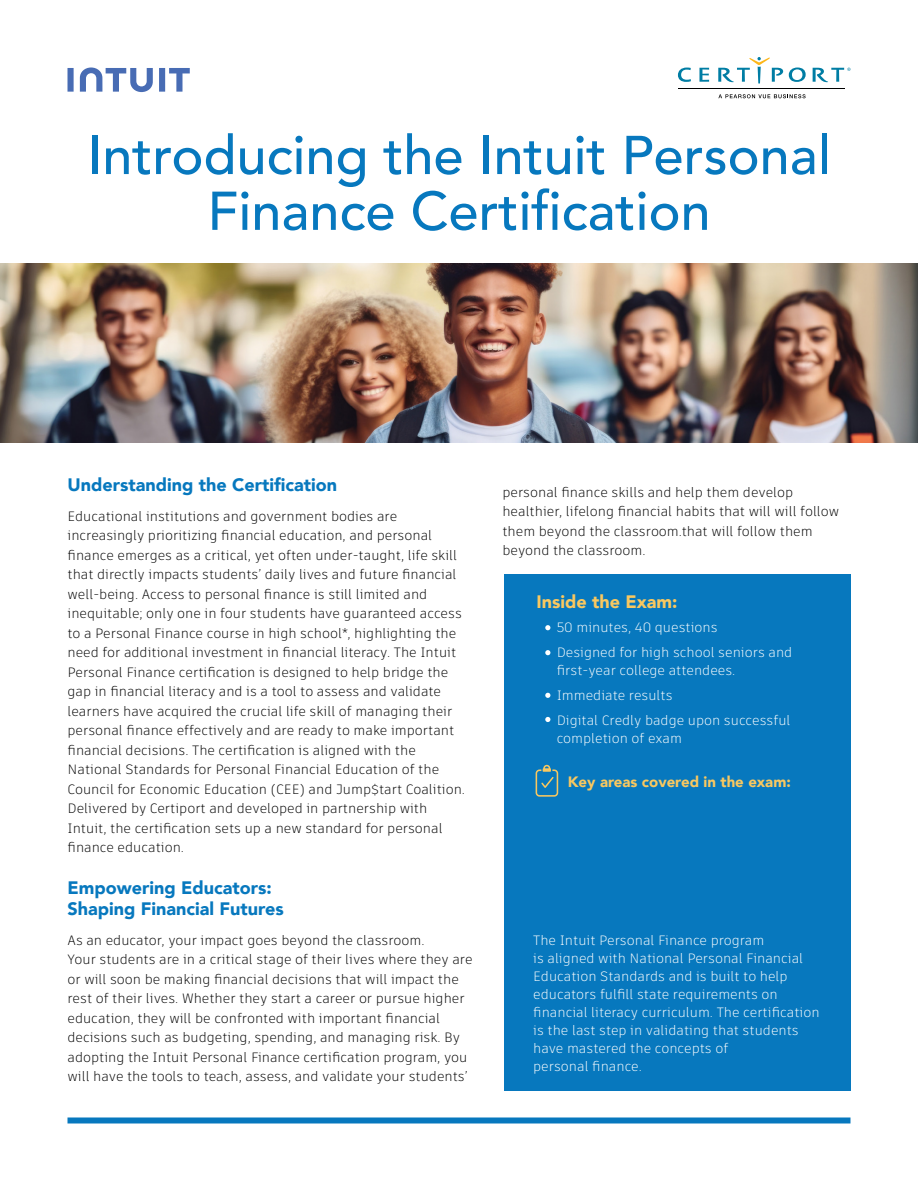
<style>
.page{position:relative;width:918px;height:1188px;background:#fff}
.page>*{position:absolute;margin:0;border:0;box-sizing:border-box;transform-origin:0 0}
.t1{font:500 54px/55.8px "Avenir";color:#0778be;text-align:center}
.t2{font:900 18px/21px "Avenir";color:#0778be}
.t3{font:900 18px "Avenir";color:#f9c860}
.body{font:900 15px "Avenir";color:#f9c860}
.body-2{font:300 13.5px/19.5px "Artifakt Element";color:#000}
.body-3{font:300 13.5px/18px "Artifakt Element";color:#fff}
</style>
<div class="page">
<svg style="left:678px;top:68px;width:13px;height:14px"></svg>
<svg style="left:699px;top:68px;width:10px;height:14px"></svg>
<svg style="left:789px;top:68px;width:17px;height:14px"></svg>
<svg style="left:718px;top:57px;width:65px;height:26px"></svg>
<svg style="left:813px;top:68px;width:37px;height:15px"></svg>
<svg style="left:718px;top:94px;width:88px;height:4px"></svg>
<hr style="left:678px;top:88px;width:166px;height:1px;background:#000">
<img style="left:0;top:264px;width:918px;height:178px">
<div style="left:504px;top:575px;width:346px;height:516px;background:#0778be"></div>
<div style="left:68px;top:1118px;width:782px;height:6px;background:#0778be"></div>
<svg style="left:68px;top:67px;width:122px;height:25px"></svg>
<div style="left:536px;top:769px;width:22px;height:28px;border:2px solid #f9c860;border-radius:3px"></div>
<div style="left:543px;top:765px;width:7px;height:6px;border:2px solid #f9c860;border-radius:50%"></div>
<svg style="left:540px;top:768px;width:15px;height:20px"></svg>
<svg style="left:545px;top:625px;width:5px;height:5px"></svg>
<svg style="left:545px;top:650px;width:5px;height:5px"></svg>
<svg style="left:545px;top:693px;width:5px;height:5px"></svg>
<svg style="left:545px;top:717px;width:5px;height:5px"></svg>
<p class="t1" style="left:87px;top:124px;width:745px">Introducing the Intuit Personal<br>Finance Certification</p>
<p class="t2" style="left:68px;top:473px;width:271px">Understanding the Certification</p>
<p class="body-2" style="left:68px;top:506px;width:399px">Educational institutions and government bodies are increasingly prioritizing financial education, and personal finance emerges as a critical, yet often under-taught, life skill that directly impacts students’ daily lives and future financial well-being. Access to personal finance is still limited and inequitable; only one in four students have guaranteed access to a Personal Finance course in high school*, highlighting the need for additional investment in financial literacy. The Intuit Personal Finance certification is designed to help bridge the gap in financial literacy and is a tool to assess and validate learners have acquired the crucial life skill of managing their personal finance effectively and are ready to make important financial decisions. The certification is aligned with the National Standards for Personal Financial Education of the Council for Economic Education (CEE) and Jump$tart Coalition.<br>Delivered by Certiport and developed in partnership with Intuit, the certification sets up a new standard for personal finance education.</p>
<p class="t2" style="left:68px;top:876px;width:218px">Empowering Educators:<br>Shaping Financial Futures</p>
<p class="body-2" style="left:68px;top:930px;width:407px">As an educator, your impact goes beyond the classroom.<br>Your students are in a critical stage of their lives where they are or will soon be making financial decisions that will impact the rest of their lives. Whether they start a career or pursue higher education, they will be confronted with important financial decisions such as budgeting, spending, and managing risk. By adopting the Intuit Personal Finance certification program, you will have the tools to teach, assess, and validate your students’</p>
<p class="body-2" style="left:502px;top:482px;width:338px">personal finance skills and help them develop healthier, lifelong financial habits that will will follow them beyond the classroom.that will follow them beyond the classroom.</p>
<p class="t3" style="left:536px;top:586px;width:142px">Inside the Exam:</p>
<p class="body-3" style="left:557px;top:619px;width:162px">50 minutes, 40 questions</p>
<p class="body-3" style="left:557px;top:643px;width:237px">Designed for high school seniors and first-year college attendees.</p>
<p class="body-3" style="left:557px;top:686px;width:117px">Immediate results</p>
<p class="body-3" style="left:557px;top:711px;width:235px">Digital Credly badge upon successful completion of exam</p>
<p class="body" style="left:568px;top:769px;width:225px">Key areas covered in the exam:</p>
<p class="body-3" style="left:533px;top:931px;width:288px">The Intuit Personal Finance program<br>is aligned with National Personal Financial Education Standards and is built to help educators fulfill state requirements on financial literacy curriculum. The certification is the last step in validating that students have mastered the concepts of<br>personal finance.</p>
</div>
